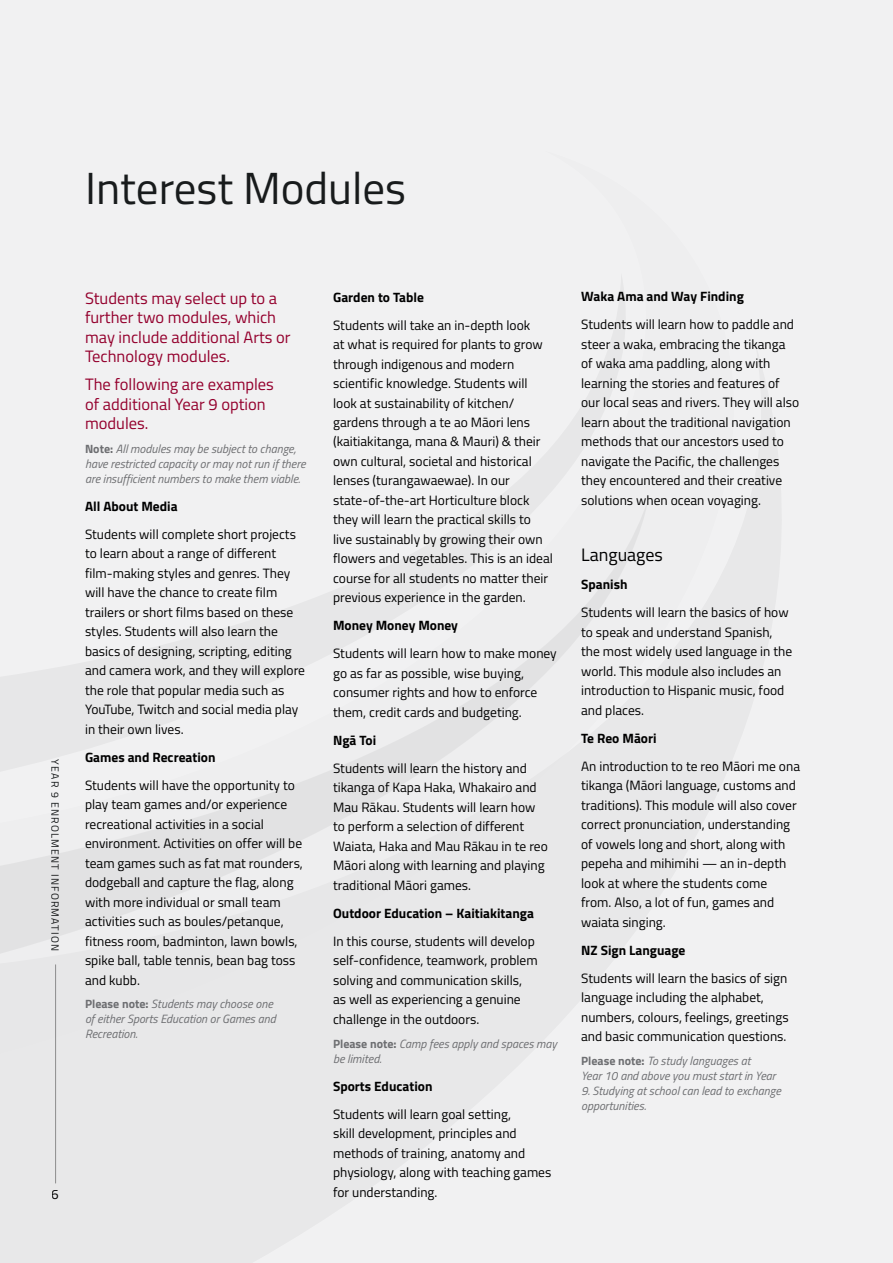
<style>
.page{position:relative;width:893px;height:1263px;background:#f1f1f2}
.page>*{position:absolute;margin:0;border:0;box-sizing:border-box;transform-origin:0 0}
.t1{font:45px "Titillium";color:#181b1c}
.t2{font:18px "Titillium";color:#000}
.t3{font:16.5px/19.5px "Titillium";color:#94002d}
.t4{font:13.5px/19.5px "Titillium";color:#000}
.t5{font:700 13.5px "Titillium";color:#000}
.t6{font:italic 12px/15px "Titillium";color:#6d6e71}
.t7{font:10.5px "Titillium";letter-spacing:.11em;color:#181b1c}
.s1{font-weight:700;font-style:normal}
</style>
<div class="page">
<svg style="left:0;top:501px;width:648px;height:683px;fill:#e8e8e9"></svg>
<hr style="left:55px;top:964px;width:1px;height:219px;background:#000">
<h1 class="t1" style="left:85px;top:155px;width:323px">Interest Modules</h1>
<p class="t7" style="left:63px;top:759px;width:193px;rotate:90deg">YEAR 9 ENROLMENT INFORMATION</p>
<p class="t3" style="left:85px;top:287px;width:207px">Students may select up to a further two modules, which may include additional Arts or<br>Technology modules.</p>
<p class="t3" style="left:85px;top:374px;width:190px">The following are examples of additional Year 9 option modules.</p>
<p class="t6" style="left:85px;top:440px;width:222px"><span class="s1">Note:</span> All modules may be subject to change, have restricted capacity or may not run if there are insufficient numbers to make them viable.</p>
<p class="t5" style="left:85px;top:496px;width:94px">All About Media</p>
<p class="t4" style="left:85px;top:524px;width:222px">Students will complete short projects to learn about a range of different film-making styles and genres. They will have the chance to create film trailers or short films based on these styles. Students will also learn the basics of designing, scripting, editing and camera work, and they will explore the role that popular media such as YouTube, Twitch and social media play in their own lives.</p>
<p class="t5" style="left:85px;top:747px;width:132px">Games and Recreation</p>
<p class="t4" style="left:85px;top:775px;width:219px">Students will have the opportunity to play team games and/or experience recreational activities in a social environment. Activities on offer will be team games such as fat mat rounders, dodgeball and capture the flag, along with more individual or small team activities such as boules/petanque, fitness room, badminton, lawn bowls, spike ball, table tennis, bean bag toss and kubb.</p>
<p class="t6" style="left:85px;top:996px;width:192px"><span class="s1">Please note:</span> Students may choose one of either Sports Education or Games and<br>Recreation.</p>
<p class="t4" style="left:52px;top:1184px;width:9px">6</p>
<p class="t5" style="left:333px;top:286px;width:92px">Garden to Table</p>
<p class="t4" style="left:333px;top:314px;width:221px">Students will take an in-depth look<br>at what is required for plants to grow through indigenous and modern scientific knowledge. Students will look at sustainability of kitchen/ gardens through a te ao Māori lens (kaitiakitanga, mana &amp; Mauri) &amp; their own cultural, societal and historical lenses (turangawaewae). In our state-of-the-art Horticulture block they will learn the practical skills to live sustainably by growing their own flowers and vegetables. This is an ideal course for all students no matter their previous experience in the garden.</p>
<p class="t5" style="left:333px;top:615px;width:126px">Money Money Money</p>
<p class="t4" style="left:333px;top:643px;width:225px">Students will learn how to make money go as far as possible, wise buying, consumer rights and how to enforce them, credit cards and budgeting.</p>
<p class="t5" style="left:333px;top:730px;width:45px">Ngā Toi</p>
<p class="t4" style="left:333px;top:758px;width:216px">Students will learn the history and tikanga of Kapa Haka, Whakairo and Mau Rākau. Students will learn how to perform a selection of different Waiata, Haka and Mau Rākau in te reo Māori along with learning and playing traditional Māori games.</p>
<p class="t5" style="left:333px;top:903px;width:202px">Outdoor Education – Kaitiakitanga</p>
<p class="t4" style="left:333px;top:931px;width:206px">In this course, students will develop self-confidence, teamwork, problem solving and communication skills, as well as experiencing a genuine challenge in the outdoors.</p>
<p class="t6" style="left:333px;top:1035px;width:225px"><span class="s1">Please note:</span> Camp fees apply and spaces may be limited.</p>
<p class="t5" style="left:333px;top:1075px;width:101px">Sports Education</p>
<p class="t4" style="left:333px;top:1103px;width:220px">Students will learn goal setting,<br>skill development, principles and methods of training, anatomy and physiology, along with teaching games for understanding.</p>
<p class="t5" style="left:581px;top:286px;width:164px">Waka Ama and Way Finding</p>
<p class="t4" style="left:581px;top:314px;width:220px">Students will learn how to paddle and steer a waka, embracing the tikanga of waka ama paddling, along with learning the stories and features of our local seas and rivers. They will also learn about the traditional navigation methods that our ancestors used to navigate the Pacific, the challenges they encountered and their creative solutions when ocean voyaging.</p>
<h2 class="t2" style="left:581px;top:542px;width:83px">Languages</h2>
<p class="t5" style="left:581px;top:574px;width:48px">Spanish</p>
<p class="t4" style="left:581px;top:602px;width:213px">Students will learn the basics of how to speak and understand Spanish, the most widely used language in the world. This module also includes an introduction to Hispanic music, food and places.</p>
<p class="t5" style="left:581px;top:727px;width:77px">Te Reo Māori</p>
<p class="t4" style="left:581px;top:755px;width:220px">An introduction to te reo Māori me ona tikanga (Māori language, customs and traditions). This module will also cover correct pronunciation, understanding of vowels long and short, along with pepeha and mihimihi — an in-depth look at where the students come from. Also, a lot of fun, games and waiata singing.</p>
<p class="t5" style="left:581px;top:939px;width:106px">NZ Sign Language</p>
<p class="t4" style="left:581px;top:967px;width:209px">Students will learn the basics of sign language including the alphabet, numbers, colours, feelings, greetings and basic communication questions.</p>
<p class="t6" style="left:581px;top:1052px;width:196px"><span class="s1">Please note:</span> To study languages at<br>Year 10 and above you must start in Year</p>
<p class="t6" style="left:581px;top:1082px;width:201px">9. Studying at school can lead to exchange opportunities.</p>
</div>
